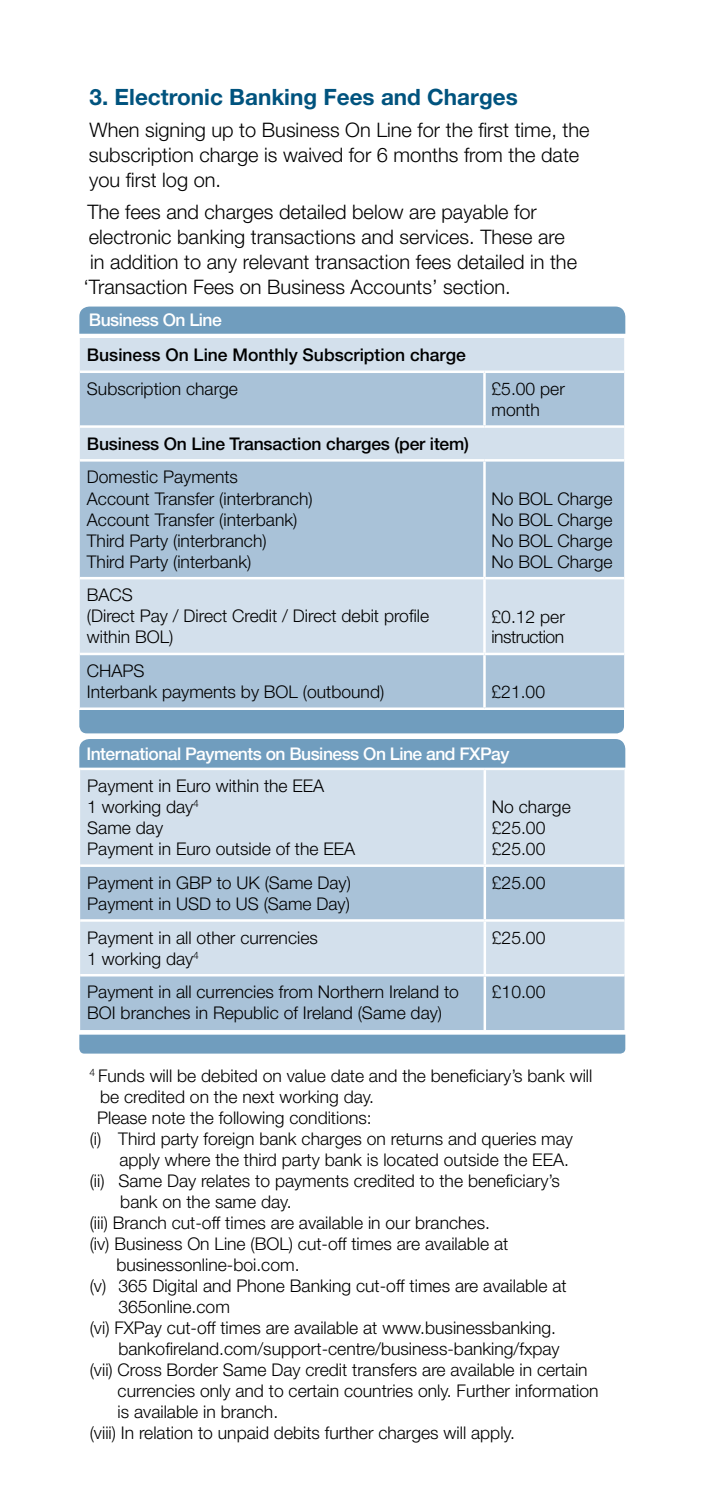
<style>
.page{position:relative;width:702px;height:1489px;background:#fff}
.page>*{position:absolute;margin:0;border:0;box-sizing:border-box;transform-origin:0 0}
.t1{font:700 22.5px "Helvetica Neue LT Std";color:#00537e}
.t2{font:300 20px/25px "Helvetica Neue LT Std";color:#000}
.t3{font:300 17.5px/21px "Helvetica Neue LT Std";color:#000}
.t4{font:500 17.5px "Helvetica Neue LT Std";color:#000}
.t5{font:500 17.5px "Helvetica Neue LT Std";letter-spacing:-.03em;color:#fff}
.t6{font:300 17.5px/20px "Helvetica Neue LT Std";letter-spacing:-.03em;color:#000}
</style>
<div class="page">
<div style="left:80px;top:338px;width:544px;height:32px;background:#d3e0ec"></div>
<svg style="left:80px;top:373px;width:544px;height:334px;fill:#a9c2d8"></svg>
<hr style="left:483px;top:373px;width:2px;height:52px;background:#fff">
<hr style="left:80px;top:425px;width:404px;height:3px;background:#fff">
<hr style="left:484px;top:425px;width:140px;height:3px;background:#fff">
<hr style="left:80px;top:459px;width:404px;height:2px;background:#fff">
<hr style="left:484px;top:459px;width:140px;height:2px;background:#fff">
<hr style="left:483px;top:461px;width:2px;height:116px;background:#fff">
<hr style="left:80px;top:577px;width:404px;height:2px;background:#fff">
<hr style="left:484px;top:577px;width:140px;height:2px;background:#fff">
<hr style="left:483px;top:579px;width:2px;height:73px;background:#fff">
<hr style="left:80px;top:652px;width:404px;height:3px;background:#fff">
<hr style="left:484px;top:652px;width:140px;height:3px;background:#fff">
<hr style="left:483px;top:655px;width:2px;height:52px;background:#fff">
<svg style="left:79px;top:306px;width:546px;height:28px"></svg>
<div style="left:79px;top:710px;width:545px;height:23px;background:#709dbe"></div>
<div style="left:80px;top:770px;width:544px;height:94px;background:#d3e0ec"></div>
<svg style="left:80px;top:866px;width:544px;height:163px;fill:#a9c2d8"></svg>
<hr style="left:483px;top:770px;width:3px;height:94px;background:#fff">
<hr style="left:483px;top:866px;width:3px;height:53px;background:#fff">
<hr style="left:80px;top:919px;width:405px;height:2px;background:#fff">
<hr style="left:485px;top:919px;width:139px;height:2px;background:#fff">
<hr style="left:483px;top:921px;width:3px;height:52px;background:#fff">
<hr style="left:80px;top:973px;width:405px;height:3px;background:#fff">
<hr style="left:485px;top:973px;width:139px;height:3px;background:#fff">
<hr style="left:483px;top:976px;width:3px;height:53px;background:#fff">
<div style="left:79px;top:739px;width:546px;height:28px;background:#709dbe"></div>
<div style="left:79px;top:1034px;width:546px;height:19px;background:#709dbe"></div>
<p class="t1" style="left:90px;top:83px;width:429px">3. Electronic Banking Fees and Charges</p>
<p class="t2" style="left:89px;top:117px;width:502px">When signing up to Business On Line for the first time, the subscription charge is waived for 6 months from the date you first log on.</p>
<p class="t2" style="left:87px;top:199px;width:451px">The fees and charges detailed below are payable for</p>
<p class="t2" style="left:89px;top:224px;width:477px">electronic banking transactions and services. These are</p>
<p class="t2" style="left:90px;top:249px;width:488px">in addition to any relevant transaction fees detailed in the</p>
<p class="t2" style="left:83px;top:274px;width:429px">‘Transaction Fees on Business Accounts’ section.</p>
<p class="t5" style="left:89px;top:309px;width:134px">Business On Line</p>
<p class="t4" style="left:87px;top:344px;width:380px">Business On Line Monthly Subscription charge</p>
<p class="t3" style="left:87px;top:378px;width:153px">Subscription charge</p>
<p class="t3" style="left:491px;top:378px;width:75px">£5.00 per month</p>
<p class="t4" style="left:87px;top:433px;width:384px">Business On Line Transaction charges (per item)</p>
<p class="t3" style="left:87px;top:466px;width:227px">Domestic Payments<br>Account Transfer (interbranch)<br>Account Transfer (interbank)<br>Third Party (interbranch)<br>Third Party (interbank)</p>
<p class="t3" style="left:491px;top:487px;width:122px;text-align:justify">No BOL Charge No BOL Charge No BOL Charge No BOL Charge</p>
<p class="t3" style="left:87px;top:584px;width:344px">BACS<br>(Direct Pay / Direct Credit / Direct debit profile within BOL)</p>
<p class="t3" style="left:87px;top:660px;width:299px">CHAPS<br>Interbank payments by BOL (outbound)</p>
<p class="t6" style="left:491px;top:606px;width:75px">£0.12 per instruction</p>
<p class="t3" style="left:491px;top:681px;width:55px">£21.00</p>
<p class="t5" style="left:86px;top:743px;width:424px">International Payments on Business On Line and FXPay</p>
<p class="t3" style="left:87px;top:774px;width:269px">Payment in Euro within the EEA<br>1 working day<sup>4<br></sup>Same day<br>Payment in Euro outside of the EEA</p>
<p class="t3" style="left:492px;top:795px;width:80px">No charge £25.00 £25.00</p>
<p class="t3" style="left:87px;top:871px;width:265px">Payment in GBP to UK (Same Day)<br>Payment in USD to US (Same Day)</p>
<p class="t3" style="left:492px;top:871px;width:55px">£25.00</p>
<p class="t3" style="left:87px;top:926px;width:232px">Payment in all other currencies<br>1 working day<sup>4</sup></p>
<p class="t3" style="left:492px;top:926px;width:55px">£25.00</p>
<p class="t3" style="left:87px;top:981px;width:373px">Payment in all currencies from Northern Ireland to<br>BOI branches in Republic of Ireland (Same day)</p>
<p class="t3" style="left:492px;top:981px;width:55px">£10.00</p>
<p class="t3" style="left:90px;top:1064px;width:504px"><sup>4</sup> Funds will be debited on value date and the beneficiary’s bank will</p>
<p class="t3" style="left:100px;top:1085px;width:275px">be credited on the next working day.</p>
<p class="t3" style="left:97px;top:1106px;width:276px">Please note the following conditions:</p>
<p class="t3" style="left:90px;top:1127px;width:485px">(i) Third party foreign bank charges on returns and queries may</p>
<p class="t3" style="left:119px;top:1148px;width:451px">apply where the third party bank is located outside the EEA.</p>
<p class="t3" style="left:90px;top:1169px;width:471px">(ii) Same Day relates to payments credited to the beneficiary’s</p>
<p class="t3" style="left:120px;top:1190px;width:173px">bank on the same day.</p>
<p class="t3" style="left:90px;top:1211px;width:402px">(iii) Branch cut-off times are available in our branches.</p>
<p class="t3" style="left:90px;top:1232px;width:420px">(iv) Business On Line (BOL) cut-off times are available at</p>
<p class="t3" style="left:116px;top:1253px;width:185px">businessonline-boi.com.</p>
<p class="t3" style="left:90px;top:1274px;width:478px">(v) 365 Digital and Phone Banking cut-off times are available at</p>
<p class="t3" style="left:118px;top:1295px;width:113px">365online.com</p>
<p class="t3" style="left:90px;top:1316px;width:468px">(vi) FXPay cut-off times are available at www.businessbanking.</p>
<p class="t3" style="left:118px;top:1337px;width:443px">bankofireland.com/support-centre/business-banking/fxpay</p>
<p class="t3" style="left:90px;top:1358px;width:499px">(vii) Cross Border Same Day credit transfers are available in certain</p>
<p class="t3" style="left:118px;top:1379px;width:482px">currencies only and to certain countries only. Further information</p>
<p class="t3" style="left:118px;top:1400px;width:162px">is available in branch.</p>
<p class="t3" style="left:90px;top:1421px;width:426px">(viii) In relation to unpaid debits further charges will apply.</p>
</div>
